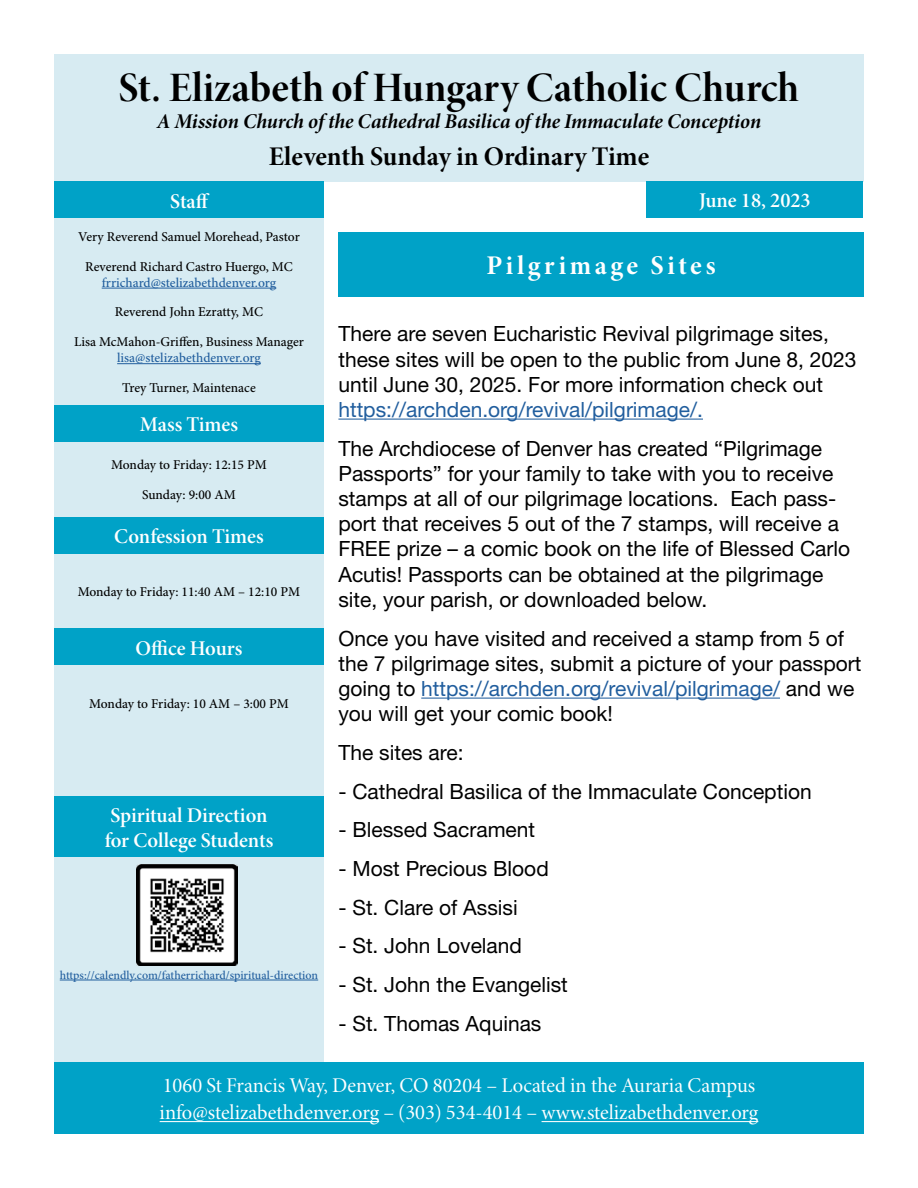
<style>
.page{position:relative;width:918px;height:1188px;background:#fff}
.page>*{position:absolute;margin:0;border:0;box-sizing:border-box;transform-origin:0 0}
.t1{font:42px "Minion Pro Bold Disp";color:#000}
.t2{font:27px "Minion Pro Bold Subh";color:#000}
.t3{font:27px "Minion Variable Concept";letter-spacing:.13em;color:#fff}
.t4{font:21px/25.2px "Helvetica Neue LT Std";color:#000}
.t5{font:21px/27px "Minion Pro Subh";color:#fff}
.t6{font:21px/25.2px "Minion Pro Semibold Subh";color:#fff}
.t7{font:21px "Minion Pro Bold It Subh";letter-spacing:-.005em;color:#000}
.t8{font:21px "Helvetica Neue LT Std";color:#215e9e}
.t9{font:500 13.5px/29.7px "Minion Pro";letter-spacing:-.005em;color:#000;text-align:center}
.t10{font:500 13.5px "Minion Pro";color:#215e9e}
.t11{font:500 12px "Minion Pro";color:#215e9e}
.s1{color:#215e9e}
</style>
<div class="page">
<div style="left:54px;top:218px;width:270px;height:187px;background:#d7ebf2"></div>
<hr style="left:102px;top:288px;width:174px;height:1px;background:#215e9e">
<hr style="left:117px;top:363px;width:144px;height:1px;background:#215e9e">
<div style="left:54px;top:441px;width:270px;height:76px;background:#d7ebf2"></div>
<div style="left:54px;top:553px;width:270px;height:76px;background:#d7ebf2"></div>
<div style="left:54px;top:665px;width:270px;height:76px;background:#d7ebf2"></div>
<div style="left:54px;top:741px;width:270px;height:55px;background:#d7ebf2"></div>
<div style="left:54px;top:54px;width:810px;height:128px;background:#d7ebf2"></div>
<div style="left:647px;top:181px;width:216px;height:37px;background:#00a2c7"></div>
<div style="left:54px;top:857px;width:270px;height:209px;background:#d7ebf2"></div>
<div style="left:54px;top:1063px;width:810px;height:71px;background:#00a2c7"></div>
<hr style="left:160px;top:1121px;width:219px;height:1px;background:#fff">
<hr style="left:542px;top:1121px;width:216px;height:1px;background:#fff">
<img style="left:136px;top:865px;width:101px;height:100px">
<hr style="left:338px;top:419px;width:365px;height:1px;background:#215e9e">
<hr style="left:421px;top:698px;width:359px;height:1px;background:#215e9e">
<div style="left:54px;top:405px;width:270px;height:36px;background:#00a2c7"></div>
<div style="left:54px;top:182px;width:270px;height:36px;background:#00a2c7"></div>
<div style="left:54px;top:517px;width:270px;height:36px;background:#00a2c7"></div>
<div style="left:54px;top:629px;width:270px;height:36px;background:#00a2c7"></div>
<div style="left:54px;top:796px;width:270px;height:61px;background:#00a2c7"></div>
<hr style="left:60px;top:980px;width:258px;height:1px;background:#215e9e">
<div style="left:338px;top:232px;width:526px;height:65px;background:#00a2c7"></div>
<h1 class="t1" style="left:119px;top:62px;width:682px">St. Elizabeth of Hungary Catholic Church</h1>
<p class="t7" style="left:157px;top:109px;width:606px">A Mission Church of the Cathedral Basilica of the Immaculate Conception</p>
<p class="t2" style="left:269px;top:141px;width:382px">Eleventh Sunday in Ordinary Time</p>
<p class="t6" style="left:699px;top:189px;width:113px">June 18, 2023</p>
<p class="t6" style="left:170px;top:189px;width:41px">Staff</p>
<p class="t9" style="left:78px;top:222px;width:223px">Very Reverend Samuel Morehead, Pastor<br>Reverend Richard Castro Huergo, MC</p>
<p class="t10" style="left:102px;top:274px;width:176px">frrichard@stelizabethdenver.org</p>
<p class="t9" style="left:74px;top:298px;width:231px">Reverend John Ezratty, MC<br>Lisa McMahon-Griffen, Business Manager</p>
<p class="t10" style="left:117px;top:350px;width:145px">lisa@stelizabethdenver.org</p>
<p class="t9" style="left:122px;top:373px;width:135px">Trey Turner, Maintenace</p>
<p class="t6" style="left:140px;top:412px;width:100px">Mass Times</p>
<p class="t9" style="left:111px;top:451px;width:157px">Monday to Friday: 12:15 PM<br>Sunday: 9:00 AM</p>
<p class="t6" style="left:114px;top:524px;width:151px">Confession Times</p>
<p class="t9" style="left:78px;top:577px;width:224px">Monday to Friday: 11:40 AM – 12:10 PM</p>
<p class="t6" style="left:136px;top:636px;width:108px">Office Hours</p>
<p class="t9" style="left:89px;top:689px;width:201px">Monday to Friday: 10 AM – 3:00 PM</p>
<p class="t6" style="left:105px;top:803px;width:170px">Spiritual Direction for College Students</p>
<p class="t11" style="left:60px;top:968px;width:260px">https://calendly.com/fatherrichard/spiritual-direction</p>
<p class="t3" style="left:487px;top:246px;width:231px">Pilgrimage Sites</p>
<p class="t4" style="left:338px;top:321px;width:520px">There are seven Eucharistic Revival pilgrimage sites, these sites will be open to the public from June 8, 2023 until June 30, 2025. For more information check out</p>
<p class="t8" style="left:338px;top:397px;width:366px">https://archden.org/revival/pilgrimage/.</p>
<p class="t4" style="left:338px;top:435px;width:513px">The Archdiocese of Denver has created “Pilgrimage Passports” for your family to take with you to receive stamps at all of our pilgrimage locations. Each pass&shy;port that receives 5 out of the 7 stamps, will receive a FREE prize – a comic book on the life of Blessed Carlo Acutis! Passports can be obtained at the pilgrimage site, your parish, or downloaded below.</p>
<p class="t4" style="left:338px;top:625px;width:525px">Once you have visited and received a stamp from 5 of the 7 pilgrimage sites, submit a picture of your passport going to <span class="s1">https://archden.org/revival/pilgrimage/</span> and we you will get your comic book!</p>
<p class="t4" style="left:338px;top:740px;width:127px">The sites are:</p>
<p class="t4" style="left:338px;top:778px;width:475px">- Cathedral Basilica of the Immaculate Conception</p>
<p class="t4" style="left:338px;top:817px;width:198px">- Blessed Sacrament</p>
<p class="t4" style="left:338px;top:856px;width:212px">- Most Precious Blood</p>
<p class="t4" style="left:338px;top:894px;width:181px">- St. Clare of Assisi</p>
<p class="t4" style="left:338px;top:933px;width:185px">- St. John Loveland</p>
<p class="t4" style="left:338px;top:972px;width:231px">- St. John the Evangelist</p>
<p class="t4" style="left:338px;top:1010px;width:205px">- St. Thomas Aquinas</p>
<p class="t5" style="left:160px;top:1073px;width:600px">1060 St Francis Way, Denver, CO 80204 – Located in the Auraria Campus info@stelizabethdenver.org – (303) 534-4014 – www.stelizabethdenver.org</p>
</div>
